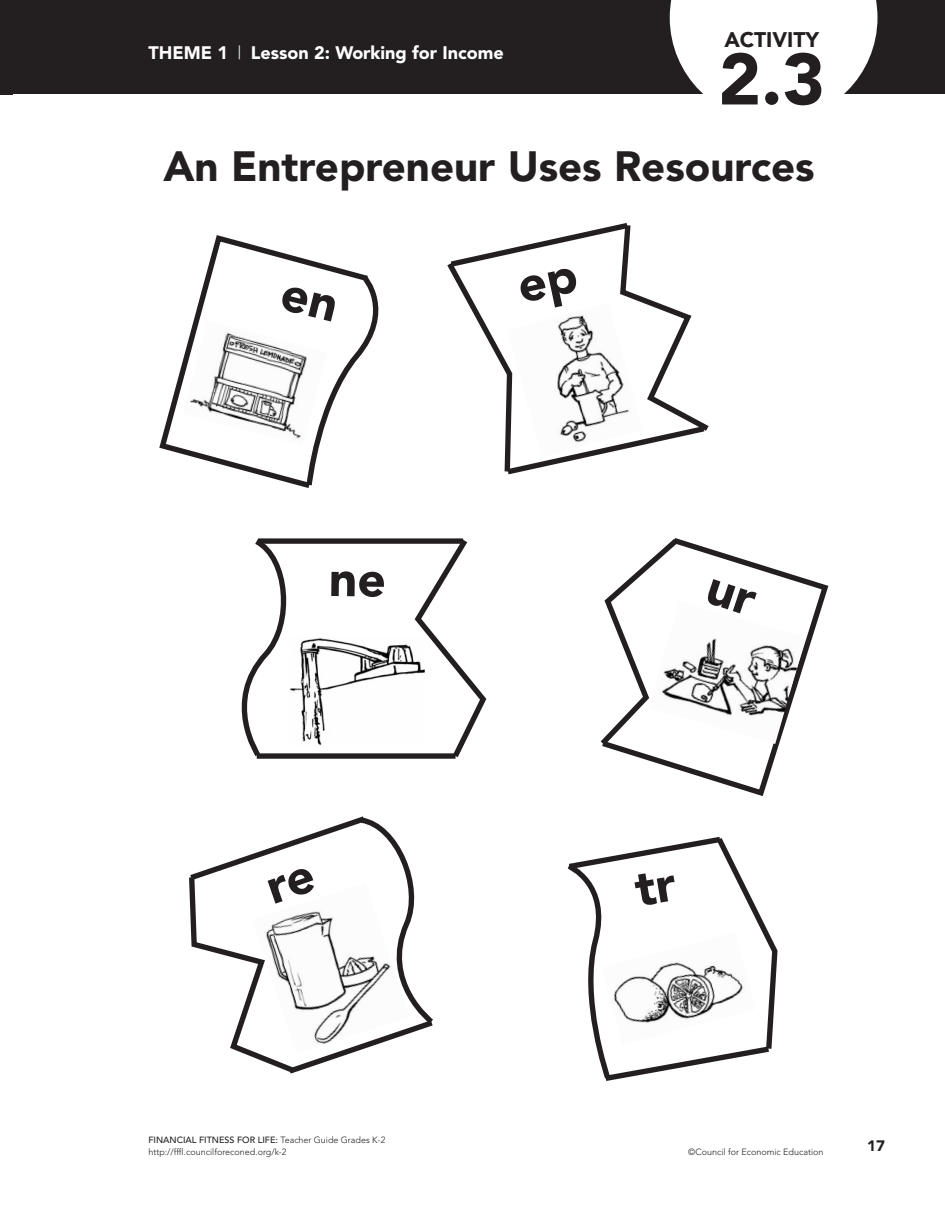
<style>
.page{position:relative;width:945px;height:1215px;background:#fff}
.page>*{position:absolute;margin:0;border:0;box-sizing:border-box;transform-origin:0 0}
.t1{font:900 72px "Avenir";color:#231f20}
.t2{font:900 42px "Avenir";color:#231f20}
.t3{font:900 21px "Avenir";color:#231f20}
.t4{font:900 18px "Avenir";color:#fff}
.t5{font:900 15px "Avenir";color:#231f20}
.t6{font:300 9px/12px "Avenir";color:#231f20}
.s1{font-weight:300}
.s2{font-weight:500}
</style>
<div class="page">
<div style="left:14px;top:0;width:931px;height:94px;background:#231f20"></div>
<svg style="left:670px;top:0;width:208px;height:94px;background:#ececec"></svg>
<div style="left:0;top:0;width:14px;height:94px;background:#231f20"></div>
<svg style="left:159px;top:235px;width:194px;height:246px"></svg>
<svg style="left:618px;top:540px;width:210px;height:256px"></svg>
<svg style="left:600px;top:538px;width:83px;height:213px"></svg>
<div style="left:257px;top:753px;width:199px;height:6px;background:#231f20"></div>
<div style="left:258px;top:538px;width:205px;height:6px;background:#231f20"></div>
<svg style="left:241px;top:538px;width:60px;height:221px"></svg>
<svg style="left:411px;top:538px;width:76px;height:221px"></svg>
<img style="left:183px;top:320px;width:97px;height:125px">
<img style="left:290px;top:636px;width:135px;height:110px">
<img style="left:649px;top:601px;width:157px;height:143px">
<svg style="left:280px;top:272px;width:99px;height:216px"></svg>
<svg style="left:706px;top:579px;width:51px;height:37px"></svg>
<svg style="left:189px;top:816px;width:244px;height:258px"></svg>
<svg style="left:567px;top:836px;width:211px;height:245px"></svg>
<svg style="left:447px;top:223px;width:262px;height:252px"></svg>
<p class="t4" style="left:148px;top:45px;width:357px">THEME 1 <span class="s1">|</span> Lesson 2: Working for Income</p>
<p class="t3" style="left:724px;top:32px;width:96px">ACTIVITY</p>
<p class="t1" style="left:719px;top:50px;width:108px">2.3</p>
<p class="t2" style="left:163px;top:150px;width:653px">An Entrepreneur Uses Resources</p>
<p class="t6" style="left:148px;top:1135px;width:238px"><span class="s2">FINANCIAL FITNESS FOR LIFE:</span> Teacher Guide Grades K-2 http://fffl.councilforeconed.org/k-2</p>
<p class="t6" style="left:688px;top:1147px;width:137px">©Council for Economic Education</p>
<p class="t5" style="left:867px;top:1139px;width:19px">17</p>
</div>
